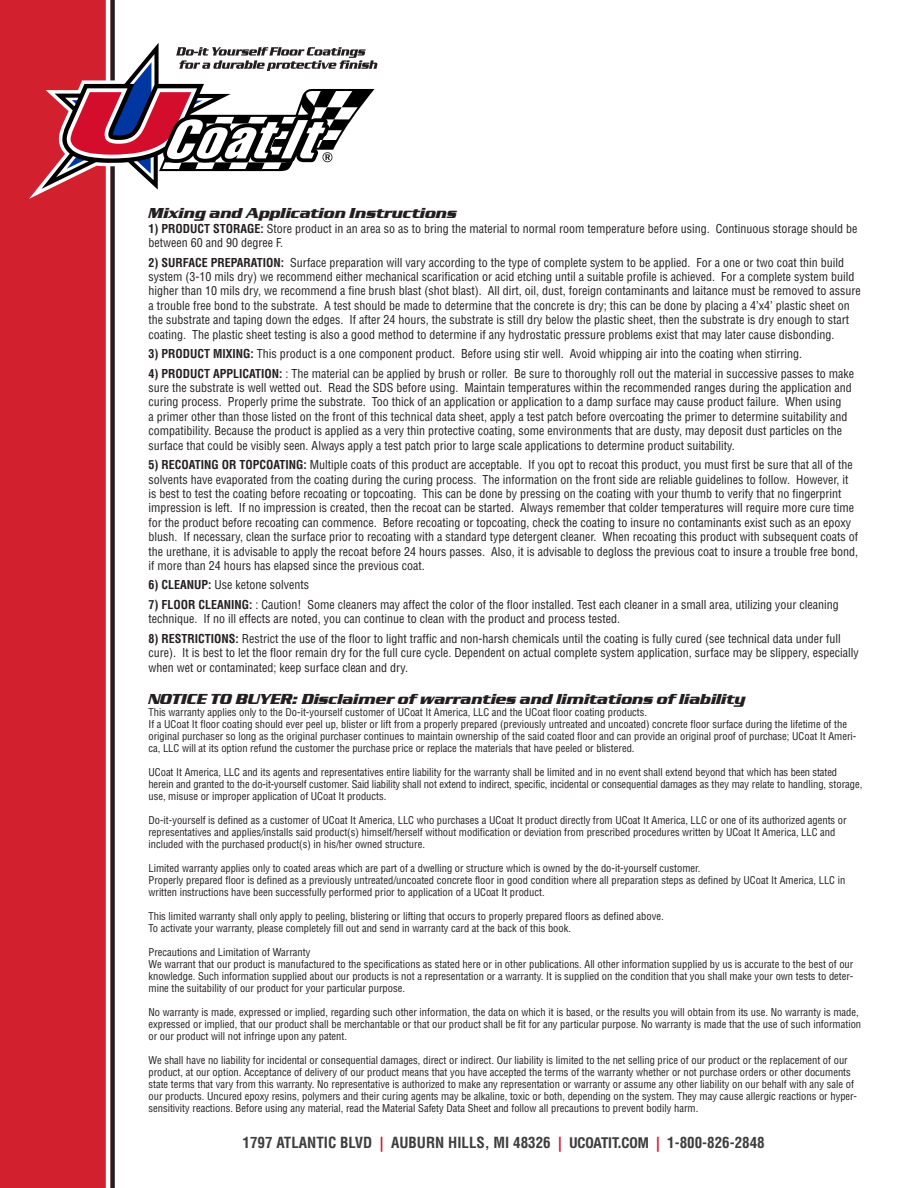
<style>
.page{position:relative;width:918px;height:1188px;background:#fff}
.page>*{position:absolute;margin:0;border:0;box-sizing:border-box;transform-origin:0 0}
.t1{font:italic 700 15px "Serpentine D";color:#231f20}
.t2{font:700 condensed 15px "Helvetica";color:#3e3e3f}
.t3{font:condensed 12px/14.4px "Helvetica";color:#231f20}
.t4{font:condensed 10.5px/12px "Helvetica";color:#231f20}
.s1{font-weight:700}
.s2{color:#d30d2b}
.s3{font-family:"Helvetica Neue LT Pro"}
</style>
<div class="page">
<div style="left:0;top:0;width:113px;height:1188px;background:#d2202f"></div>
<div style="left:110px;top:0;width:5px;height:1188px;background:#231f20"></div>
<hr style="left:106px;top:0;width:4px;height:1188px;background:#fff">
<svg style="left:41px;top:43px;width:336px;height:147px"></svg>
<p class="t1" style="left:148px;top:205px;width:310px">Mixing and Application Instructions</p>
<p class="t3" style="left:148px;top:221px;width:710px"><span class="s1">1) PRODUCT STORAGE:</span> Store product in an area so as to bring the material to normal room temperature before using. Continuous storage should be between 60 and 90 degree F.</p>
<p class="t3" style="left:148px;top:255px;width:714px"><span class="s1">2) SURFACE PREPARATION:</span> Surface preparation will vary according to the type of complete system to be applied. For a one or two coat thin build system (3-10 mils dry) we recommend either mechanical scarification or acid etching until a suitable profile is achieved. For a complete system build higher than 10 mils dry, we recommend a fine brush blast (shot blast). All dirt, oil, dust, foreign contaminants and laitance must be removed to assure a trouble free bond to the substrate. A test should be made to determine that the concrete is dry; this can be done by placing a 4’x4’ plastic sheet on the substrate and taping down the edges. If after 24 hours, the substrate is still dry below the plastic sheet, then the substrate is dry enough to start coating. The plastic sheet testing is also a good method to determine if any hydrostatic pressure problems exist that may later cause disbonding.</p>
<p class="t3" style="left:148px;top:347px;width:655px"><span class="s1">3) PRODUCT MIXING:</span> This product is a one component product. Before using stir well. Avoid whipping air into the coating when stirring.</p>
<p class="t3" style="left:148px;top:366px;width:707px"><span class="s1">4) PRODUCT APPLICATION:</span> : The material can be applied by brush or roller. Be sure to thoroughly roll out the material in successive passes to make sure the substrate is well wetted out. Read the SDS before using. Maintain temperatures within the recommended ranges during the application and curing process. Properly prime the substrate. Too thick of an application or application to a damp surface may cause product failure. When using<br>a primer other than those listed on the front of this technical data sheet, apply a test patch before overcoating the primer to determine suitability and compatibility. Because the product is applied as a very thin protective coating, some environments that are dusty, may deposit dust particles on the surface that could be visibly seen. Always apply a test patch prior to large scale applications to determine product suitability.</p>
<p class="t3" style="left:148px;top:458px;width:711px"><span class="s1">5) RECOATING OR TOPCOATING:</span> Multiple coats of this product are acceptable. If you opt to recoat this product, you must first be sure that all of the solvents have evaporated from the coating during the curing process. The information on the front side are reliable guidelines to follow. However, it is best to test the coating before recoating or topcoating. This can be done by pressing on the coating with your thumb to verify that no fingerprint impression is left. If no impression is created, then the recoat can be started. Always remember that colder temperatures will require more cure time for the product before recoating can commence. Before recoating or topcoating, check the coating to insure no contaminants exist such as an epoxy blush. If necessary, clean the surface prior to recoating with a standard type detergent cleaner. When recoating this product with subsequent coats of the urethane, it is advisable to apply the recoat before 24 hours passes. Also, it is advisable to degloss the previous coat to insure a trouble free bond, if more than 24 hours has elapsed since the previous coat.</p>
<p class="t3" style="left:148px;top:578px;width:162px"><span class="s1">6) CLEANUP:</span> Use ketone solvents</p>
<p class="t3" style="left:148px;top:597px;width:692px"><span class="s1">7) FLOOR CLEANING:</span> : Caution! Some cleaners may affect the color of the floor installed. Test each cleaner in a small area, utilizing your cleaning technique. If no ill effects are noted, you can continue to clean with the product and process tested.</p>
<p class="t3" style="left:148px;top:631px;width:712px"><span class="s1">8) RESTRICTIONS:</span> Restrict the use of the floor to light traffic and non-harsh chemicals until the coating is fully cured (see technical data under full cure). It is best to let the floor remain dry for the full cure cycle. Dependent on actual complete system application, surface may be slippery, especially when wet or contaminated; keep surface clean and dry.</p>
<p class="t1" style="left:148px;top:691px;width:599px">NOTICE TO BUYER: Disclaimer of warranties and limitations of liability</p>
<p class="t4" style="left:148px;top:706px;width:500px">This warranty applies only to the Do-it-yourself customer of UCoat It America, LLC and the UCoat floor coating products.</p>
<p class="t4" style="left:148px;top:718px;width:709px">If a UCoat It floor coating should ever peel up, blister or lift from a properly prepared (previously untreated and uncoated) concrete floor surface during the lifetime of the original purchaser so long as the original purchaser continues to maintain ownership of the said coated floor and can provide an original proof of purchase; UCoat It Ameri&shy;ca, LLC will at its option refund the customer the purchase price or replace the materials that have peeled or blistered.</p>
<p class="t4" style="left:148px;top:766px;width:715px">UCoat It America, LLC and its agents and representatives entire liability for the warranty shall be limited and in no event shall extend beyond that which has been stated herein and granted to the do-it-yourself customer. Said liability shall not extend to indirect, specific, incidental or consequential damages as they may relate to handling, storage, use, misuse or improper application of UCoat It products.</p>
<p class="t4" style="left:148px;top:814px;width:700px">Do-it-yourself is defined as a customer of UCoat It America, LLC who purchases a UCoat It product directly from UCoat It America, LLC or one of its authorized agents or representatives and applies/installs said product(s) himself/herself without modification or deviation from prescribed procedures written by UCoat It America, LLC and included with the purchased product(s) in his/her owned structure.</p>
<p class="t4" style="left:148px;top:862px;width:554px">Limited warranty applies only to coated areas which are part of a dwelling or structure which is owned by the do-it-yourself customer.</p>
<p class="t4" style="left:148px;top:874px;width:698px">Properly prepared floor is defined as a previously untreated/uncoated concrete floor in good condition where all preparation steps as defined by UCoat It America, LLC in written instructions have been successfully performed prior to application of a UCoat It product.</p>
<p class="t4" style="left:148px;top:910px;width:517px">This limited warranty shall only apply to peeling, blistering or lifting that occurs to properly prepared floors as defined above.</p>
<p class="t4" style="left:148px;top:922px;width:424px">To activate your warranty, please completely fill out and send in warranty card at the back of this book.</p>
<p class="t4" style="left:148px;top:946px;width:163px">Precautions and Limitation of Warranty</p>
<p class="t4" style="left:148px;top:958px;width:706px;text-align:justify">We warrant that our product is manufactured to the specifications as stated here or in other publications. All other information supplied by us is accurate to the best of our knowledge. Such information supplied about our products is not a representation or a warranty. It is supplied on the condition that you shall make your own tests to deter&shy;mine the suitability of our product for your particular purpose.</p>
<p class="t4" style="left:148px;top:1006px;width:714px">No warranty is made, expressed or implied, regarding such other information, the data on which it is based, or the results you will obtain from its use. No warranty is made, expressed or implied, that our product shall be merchantable or that our product shall be fit for any particular purpose. No warranty is made that the use of such information or our product will not infringe upon any patent.</p>
<p class="t4" style="left:148px;top:1054px;width:710px">We shall have no liability for incidental or consequential damages, direct or indirect. Our liability is limited to the net selling price of our product or the replacement of our product, at our option. Acceptance of delivery of our product means that you have accepted the terms of the warranty whether or not purchase orders or other documents state terms that vary from this warranty. No representative is authorized to make any representation or warranty or assume any other liability on our behalf with any sale of our products. Uncured epoxy resins, polymers and their curing agents may be alkaline, toxic or both, depending on the system. They may cause allergic reactions or hyper&shy;sensitivity reactions. Before using any material, read the Material Safety Data Sheet and follow all precautions to prevent bodily harm.</p>
<p class="t2" style="left:243px;top:1133px;width:524px">1797 ATLANTIC BLVD <span class="s2">|</span> AUBURN HILLS, MI 48326 <span class="s2">|</span> <span class="s3">UCOATIT.COM</span> <span class="s2">|</span> 1-800-826-2848</p>
</div>
